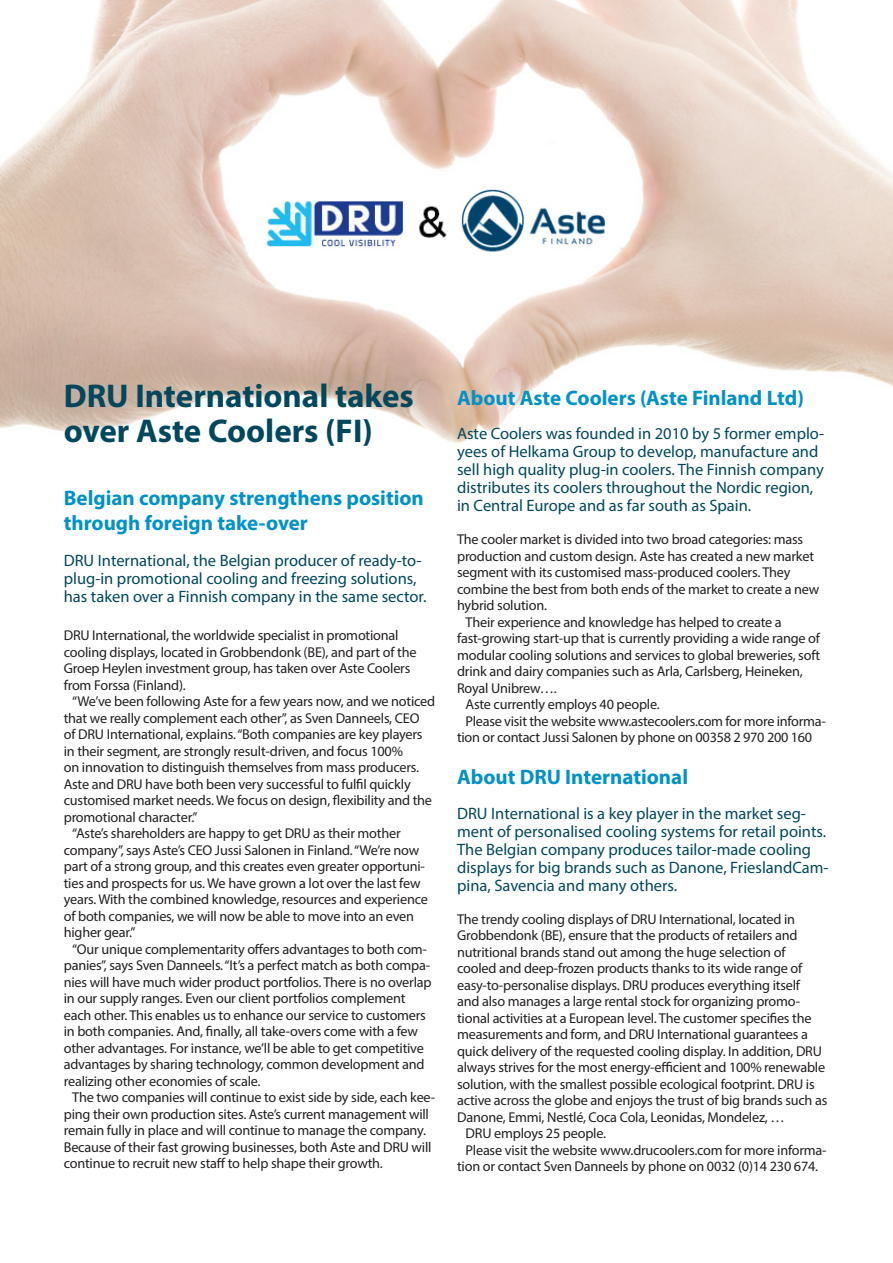
<style>
.page{position:relative;width:893px;height:1263px;background:#fff}
.page>*{position:absolute;margin:0;border:0;box-sizing:border-box;transform-origin:0 0}
.t1{font:700 33px/34.5px "Myriad Pro";color:#00485d}
.t2{font:700 21px/25.2px "Myriad Pro";color:#0092c8}
.t3{font:16.5px/18px "Myriad Pro";color:#00485d}
.t4{font:14.25px/16.5px "Myriad Pro";letter-spacing:-.015em;color:#231f20}
</style>
<div class="page">
<img style="left:0;top:0;width:893px;height:443px">
<img style="left:264px;top:170px;width:344px;height:94px">
<p class="t1" style="left:64px;top:378px;width:351px">DRU International takes over Aste Coolers (FI)</p>
<p class="t2" style="left:64px;top:484px;width:362px">Belgian company strengthens position through foreign take-over</p>
<p class="t3" style="left:64px;top:551px;width:364px">DRU International, the Belgian producer of ready-to&shy;plug-in promotional cooling and freezing solutions, has taken over a Finnish company in the same sector.</p>
<p class="t4" style="left:64px;top:627px;width:354px">DRU International, the worldwide specialist in promotional cooling displays, located in Grobbendonk (BE), and part of the Groep Heylen investment group, has taken over Aste Coolers from Forssa (Finland).</p>
<p class="t4" style="left:64px;top:693px;width:373px;text-indent:9px">“We’ve been following Aste for a few years now, and we noticed that we really complement each other”, as Sven Danneels, CEO<br>of DRU International, explains. “Both companies are key players in their segment, are strongly result-driven, and focus 100%<br>on innovation to distinguish themselves from mass producers.<br>Aste and DRU have both been very successful to fulfil quickly customised market needs. We focus on design, flexibility and the promotional character.”</p>
<p class="t4" style="left:64px;top:825px;width:366px;text-indent:9px">“Aste’s shareholders are happy to get DRU as their mother company”, says Aste’s CEO Jussi Salonen in Finland. “We’re now part of a strong group, and this creates even greater opportuni&shy;ties and prospects for us. We have grown a lot over the last few years. With the combined knowledge, resources and experience of both companies, we will now be able to move into an even higher gear.”</p>
<p class="t4" style="left:64px;top:940px;width:369px;text-indent:9px">“Our unique complementarity offers advantages to both com&shy;panies”, says Sven Danneels. “It’s a perfect match as both compa&shy;nies will have much wider product portfolios. There is no overlap in our supply ranges. Even our client portfolios complement each other. This enables us to enhance our service to customers in both companies. And, finally, all take-overs come with a few other advantages. For instance, we’ll be able to get competitive advantages by sharing technology, common development and realizing other economies of scale.</p>
<p class="t4" style="left:64px;top:1089px;width:373px;text-indent:9px">The two companies will continue to exist side by side, each kee&shy;ping their own production sites. Aste’s current management will remain fully in place and will continue to manage the company.<br>Because of their fast growing businesses, both Aste and DRU will continue to recruit new staff to help shape their growth.</p>
<p class="t2" style="left:457px;top:384px;width:348px">About Aste Coolers (Aste Finland Ltd)</p>
<p class="t3" style="left:457px;top:425px;width:369px">Aste Coolers was founded in 2010 by 5 former emplo&shy;yees of Helkama Group to develop, manufacture and sell high quality plug-in coolers. The Finnish company distributes its coolers throughout the Nordic region, in Central Europe and as far south as Spain.</p>
<p class="t4" style="left:457px;top:531px;width:364px">The cooler market is divided into two broad categories: mass production and custom design. Aste has created a new market segment with its customised mass-produced coolers. They combine the best from both ends of the market to create a new hybrid solution.</p>
<p class="t4" style="left:457px;top:614px;width:365px;text-indent:9px">Their experience and knowledge has helped to create a fast-growing start-up that is currently providing a wide range of modular cooling solutions and services to global breweries, soft drink and dairy companies such as Arla, Carlsberg, Heineken, Royal Unibrew….</p>
<p class="t4" style="left:466px;top:696px;width:196px">Aste currently employs 40 people.</p>
<p class="t4" style="left:457px;top:713px;width:370px;text-indent:9px">Please visit the website www.astecoolers.com for more informa&shy;tion or contact Jussi Salonen by phone on 00358 2 970 200 160</p>
<p class="t2" style="left:457px;top:764px;width:232px">About DRU International</p>
<p class="t3" style="left:457px;top:804px;width:373px">DRU International is a key player in the market seg&shy;ment of personalised cooling systems for retail points.<br>The Belgian company produces tailor-made cooling displays for big brands such as Danone, FrieslandCam&shy;pina, Savencia and many others.</p>
<p class="t4" style="left:457px;top:910px;width:372px">The trendy cooling displays of DRU International, located in Grobbendonk (BE), ensure that the products of retailers and nutritional brands stand out among the huge selection of cooled and deep-frozen products thanks to its wide range of easy-to-personalise displays. DRU produces everything itself<br>and also manages a large rental stock for organizing promo&shy;tional activities at a European level. The customer specifies the measurements and form, and DRU International guarantees a quick delivery of the requested cooling display. In addition, DRU always strives for the most energy-efficient and 100% renewable solution, with the smallest possible ecological footprint. DRU is active across the globe and enjoys the trust of big brands such as Danone, Emmi, Nestlé, Coca Cola, Leonidas, Mondelez, …</p>
<p class="t4" style="left:466px;top:1125px;width:142px">DRU employs 25 people.</p>
<p class="t4" style="left:457px;top:1141px;width:371px;text-align:center">Please visit the website www.drucoolers.com for more informa&shy;tion or contact Sven Danneels by phone on 0032 (0)14 230 674.</p>
</div>
